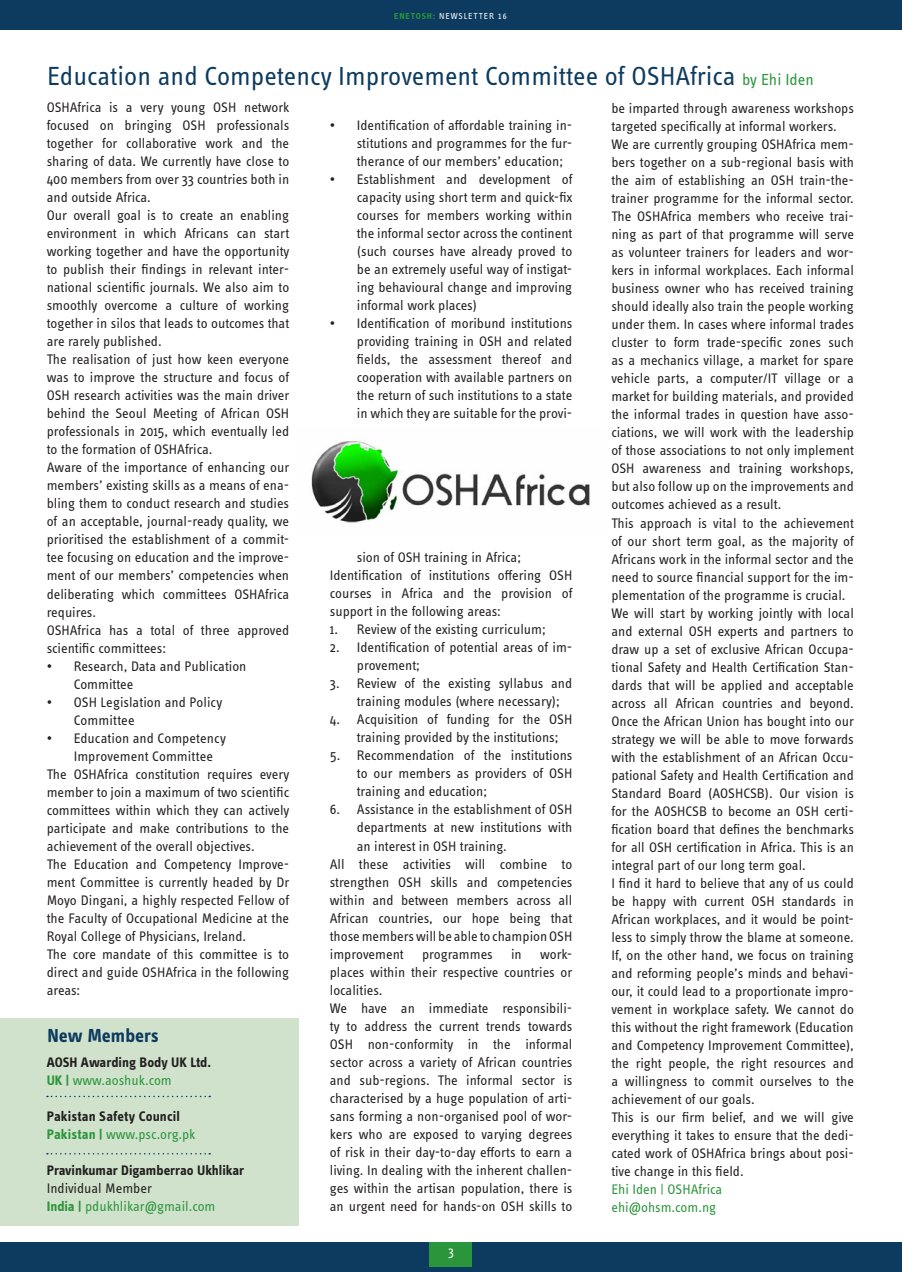
<style>
.page{position:relative;width:902px;height:1272px;background:#fff}
.page>*{position:absolute;margin:0;border:0;box-sizing:border-box;transform-origin:0 0}
.t1{font:27px "Info OT Text";color:#0d3b5f}
.t2{font:700 19.5px "Info OT Text";color:#0d3b5f}
.t3{font:14.25px/18px "Info OT Text";color:#231f20}
.t4{font:700 14.25px/18px "Info OT Text";color:#231f20}
.t5{font:14.25px/18px "Info OT Text";color:#2b953b}
.t6{font:13.5px "Info OT Text";color:#fff}
.t7{font:9px "Info OT Text";letter-spacing:.1em;color:#fff}
.s1{font-weight:700;color:#2b953b}
.s2{font-size:16.5px;color:#2b953b}
.s3{color:#2b953b}
.s4{font-weight:400;color:#2b953b}
.s5{color:#231f20}
.s6{font-weight:700}
</style>
<div class="page">
<div style="left:0;top:1242px;width:6px;height:29px;background:#0d3b5f"></div>
<div style="left:0;top:0;width:901px;height:30px;background:#0d3b5f"></div>
<div style="left:5px;top:1242px;width:896px;height:29px;background:#0d3b5f"></div>
<div style="left:429px;top:1242px;width:43px;height:24px;background:#2b953b"></div>
<div style="left:0;top:1017px;width:299px;height:208px;background:#d0e2cc"></div>
<svg style="left:47px;top:1095px;width:163px;height:2px"></svg>
<svg style="left:47px;top:1153px;width:163px;height:1px"></svg>
<img style="left:311px;top:440px;width:279px;height:83px">
<p class="t7" style="left:394px;top:11px;width:114px"><span class="s1">ENETOSH:</span> NEWSLETTER 16</p>
<h1 class="t1" style="left:47px;top:59px;width:768px">Education and Competency Improvement Committee of OSHAfrica <span class="s2">by Ehi Iden</span></h1>
<p class="t3" style="left:47px;top:98px;width:244px">OSHAfrica is a very young OSH network focused on bringing OSH professionals together for collaborative work and the sharing of data. We currently have close to 400 members from over 33 countries both in and outside Africa.<br>Our overall goal is to create an enabling environment in which Africans can start working together and have the opportunity to publish their findings in relevant inter&shy;national scientific journals. We also aim to smoothly overcome a culture of working together in silos that leads to outcomes that are rarely published.<br>The realisation of just how keen everyone was to improve the structure and focus of OSH research activities was the main driver behind the Seoul Meeting of African OSH professionals in 2015, which eventually led to the formation of OSHAfrica.<br>Aware of the importance of enhancing our members’ existing skills as a means of ena&shy;bling them to conduct research and studies of an acceptable, journal-ready quality, we prioritised the establishment of a commit&shy;tee focusing on education and the improve&shy;ment of our members’ competencies when deliberating which committees OSHAfrica requires.<br>OSHAfrica has a total of three approved scientific committees:</p>
<p class="t3" style="left:74px;top:656px;width:174px;text-indent:-27px">• Research, Data and Publication<br>Committee</p>
<p class="t3" style="left:74px;top:692px;width:150px;text-indent:-27px">• OSH Legislation and Policy<br>Committee</p>
<p class="t3" style="left:47px;top:728px;width:181px">• Education and Competency</p>
<p class="t3" style="left:74px;top:746px;width:141px">Improvement Committee</p>
<p class="t3" style="left:47px;top:764px;width:244px">The OSHAfrica constitution requires every</p>
<p class="t3" style="left:47px;top:782px;width:244px">member to join a maximum of two scientific</p>
<p class="t3" style="left:47px;top:800px;width:244px">committees within which they can actively</p>
<p class="t3" style="left:47px;top:818px;width:244px">participate and make contributions to the</p>
<p class="t3" style="left:47px;top:836px;width:209px">achievement of the overall objectives.</p>
<p class="t3" style="left:47px;top:854px;width:244px">The Education and Competency Improve-</p>
<p class="t3" style="left:47px;top:872px;width:244px">ment Committee is currently headed by Dr</p>
<p class="t3" style="left:47px;top:890px;width:244px">Moyo Dingani, a highly respected Fellow of</p>
<p class="t3" style="left:47px;top:908px;width:244px">the Faculty of Occupational Medicine at the</p>
<p class="t3" style="left:47px;top:926px;width:201px">Royal College of Physicians, Ireland.</p>
<p class="t3" style="left:47px;top:944px;width:244px">The core mandate of this committee is to</p>
<p class="t3" style="left:47px;top:962px;width:244px">direct and guide OSHAfrica in the following</p>
<p class="t3" style="left:47px;top:980px;width:35px">areas:</p>
<h2 class="t2" style="left:47px;top:1023px;width:113px">New Members</h2>
<p class="t4" style="left:47px;top:1052px;width:166px">AOSH Awarding Body UK Ltd.<br><span class="s3">UK |</span> <span class="s4">www.aoshuk.com</span></p>
<p class="t4" style="left:47px;top:1106px;width:150px">Pakistan Safety Council<br><span class="s3">Pakistan |</span> <span class="s4">www.psc.org.pk</span></p>
<p class="t4" style="left:47px;top:1160px;width:199px">Pravinkumar Digamberrao Ukhlikar</p>
<p class="t5" style="left:47px;top:1178px;width:170px"><span class="s5">Individual Member<br></span><span class="s6">India |</span> pdukhlikar@gmail.com</p>
<p class="t3" style="left:357px;top:116px;width:217px;text-align:justify;text-indent:-27px">• Identification of affordable training in&shy;stitutions and programmes for the fur&shy;therance of our members’ education;</p>
<p class="t3" style="left:357px;top:170px;width:217px;text-align:justify;text-indent:-27px">• Establishment and development of capacity using short term and quick-fix courses for members working within the informal sector across the continent (such courses have already proved to be an extremely useful way of instigat&shy;ing behavioural change and improving informal work places)</p>
<p class="t3" style="left:357px;top:314px;width:217px;text-align:justify;text-indent:-27px">• Identification of moribund institutions providing training in OSH and related fields, the assessment thereof and cooperation with available partners on the return of such institutions to a state in which they are suitable for the provi-</p>
<p class="t3" style="left:330px;top:548px;width:244px;text-indent:27px">sion of OSH training in Africa; Identification of institutions offering OSH courses in Africa and the provision of support in the following areas:</p>
<p class="t3" style="left:330px;top:620px;width:217px">1. Review of the existing curriculum;</p>
<p class="t3" style="left:357px;top:638px;width:217px;text-indent:-27px">2. Identification of potential areas of im&shy;provement;</p>
<p class="t3" style="left:357px;top:674px;width:217px;text-indent:-27px">3. Review of the existing syllabus and training modules (where necessary);</p>
<p class="t3" style="left:357px;top:710px;width:217px;text-indent:-27px">4. Acquisition of funding for the OSH training provided by the institutions;</p>
<p class="t3" style="left:357px;top:746px;width:217px;text-align:justify;text-indent:-27px">5. Recommendation of the institutions to our members as providers of OSH training and education;</p>
<p class="t3" style="left:330px;top:800px;width:244px">6. Assistance in the establishment of OSH</p>
<p class="t3" style="left:357px;top:818px;width:217px">departments at new institutions with</p>
<p class="t3" style="left:357px;top:836px;width:151px">an interest in OSH training.</p>
<p class="t3" style="left:330px;top:854px;width:244px">All these activities will combine to</p>
<p class="t3" style="left:330px;top:872px;width:244px">strengthen OSH skills and competencies</p>
<p class="t3" style="left:330px;top:890px;width:244px">within and between members across all</p>
<p class="t3" style="left:330px;top:908px;width:244px">African countries, our hope being that</p>
<p class="t3" style="left:330px;top:926px;width:244px">those members will be able to champion OSH</p>
<p class="t3" style="left:330px;top:944px;width:75px">improvement</p>
<p class="t3" style="left:422px;top:944px;width:72px">programmes</p>
<p class="t3" style="left:511px;top:944px;width:12px">in</p>
<p class="t3" style="left:330px;top:944px;width:244px;text-indent:210px">work&shy;places within their respective countries or localities.<br>We have an immediate responsibili&shy;ty to address the current trends towards OSH non-conformity in the informal sector across a variety of African countries and sub-regions. The informal sector is characterised by a huge population of arti&shy;sans forming a non-organised pool of wor&shy;kers who are exposed to varying degrees of risk in their day-to-day efforts to earn a living. In dealing with the inherent challen&shy;ges within the artisan population, there is an urgent need for hands-on OSH skills to</p>
<p class="t6" style="left:448px;top:1242px;width:7px">3</p>
<p class="t3" style="left:611px;top:99px;width:244px">be imparted through awareness workshops targeted specifically at informal workers.<br>We are currently grouping OSHAfrica mem&shy;bers together on a sub-regional basis with the aim of establishing an OSH train-the&shy;trainer programme for the informal sector.<br>The OSHAfrica members who receive trai&shy;ning as part of that programme will serve as volunteer trainers for leaders and wor&shy;kers in informal workplaces. Each informal business owner who has received training should ideally also train the people working under them. In cases where informal trades cluster to form trade-specific zones such as a mechanics village, a market for spare vehicle parts, a computer/IT village or a market for building materials, and provided the informal trades in question have asso&shy;ciations, we will work with the leadership of those associations to not only implement OSH awareness and training workshops, but also follow up on the improvements and outcomes achieved as a result.<br>This approach is vital to the achievement of our short term goal, as the majority of Africans work in the informal sector and the need to source financial support for the im&shy;plementation of the programme is crucial.<br>We will start by working jointly with local and external OSH experts and partners to draw up a set of exclusive African Occupa&shy;tional Safety and Health Certification Stan&shy;dards that will be applied and acceptable across all African countries and beyond.<br>Once the African Union has bought into our strategy we will be able to move forwards with the establishment of an African Occu&shy;pational Safety and Health Certification and Standard Board (AOSHCSB). Our vision is for the AOSHCSB to become an OSH certi&shy;fication board that defines the benchmarks for all OSH certification in Africa. This is an integral part of our long term goal.<br>I find it hard to believe that any of us could be happy with current OSH standards in African workplaces, and it would be point&shy;less to simply throw the blame at someone.<br>If, on the other hand, we focus on training and reforming people’s minds and behavi&shy;our, it could lead to a proportionate impro&shy;vement in workplace safety. We cannot do this without the right framework (Education and Competency Improvement Committee), the right people, the right resources and a willingness to commit ourselves to the achievement of our goals.<br>This is our firm belief, and we will give everything it takes to ensure that the dedi&shy;cated work of OSHAfrica brings about posi&shy;tive change in this field.</p>
<p class="t5" style="left:611px;top:1179px;width:112px">Ehi Iden | OSHAfrica ehi@ohsm.com.ng</p>
</div>
